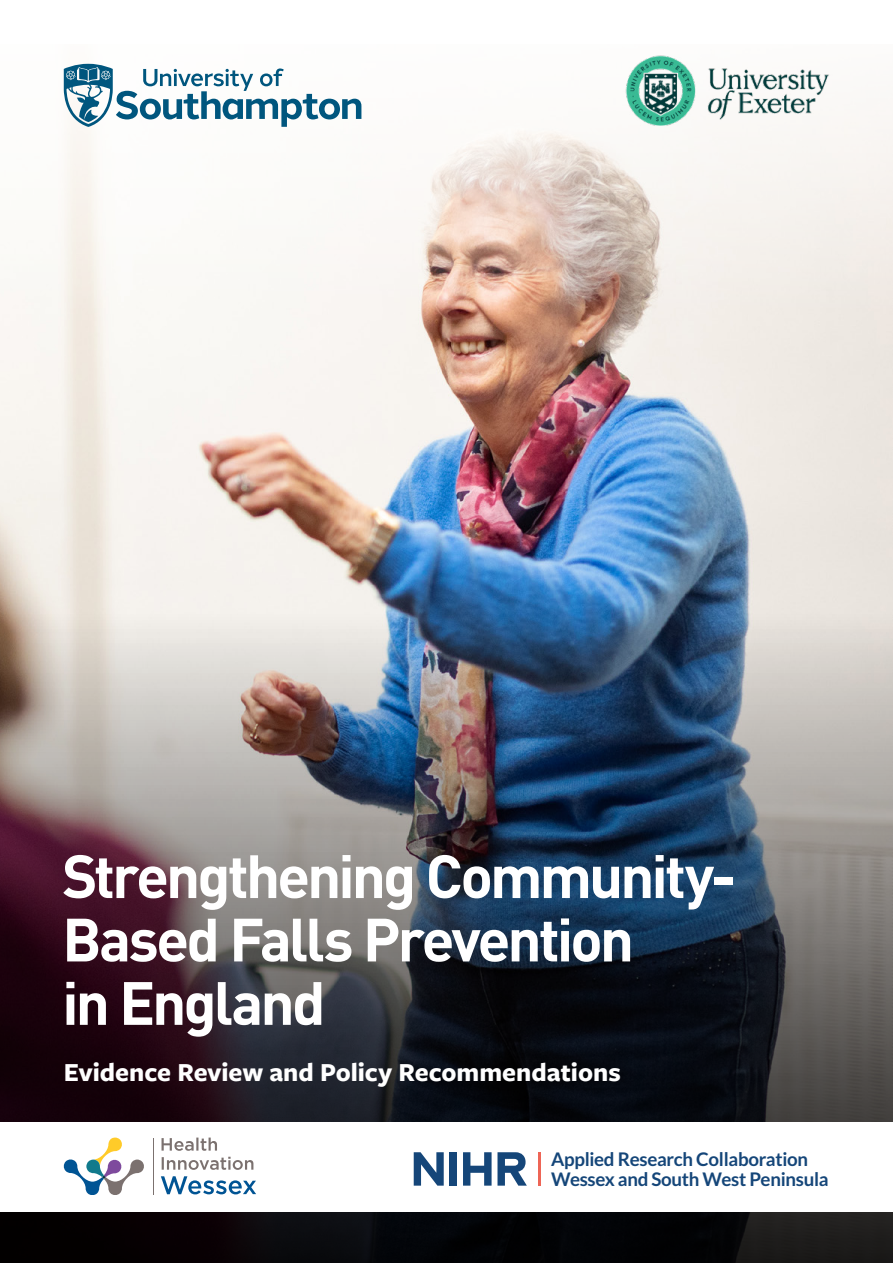
<style>
.page{position:relative;width:893px;height:1263px;background:#fff}
.page>*{position:absolute;margin:0;border:0;box-sizing:border-box;transform-origin:0 0}
.Sell{font:700 60px/63.4px "DINOT";letter-spacing:-.05em;color:#fff}
.Tell{font:700 27px "Freight Sans Pro";color:#fff}
.t1{font:700 18.75px/19.8px "Lato";letter-spacing:-.015em;color:#154679}
</style>
<div class="page">
<img style="left:0;top:63px;width:893px;height:462px">
<svg style="left:64px;top:64px;width:297px;height:63px"></svg>
<img style="left:622px;top:55px;width:210px;height:70px">
<img style="left:0;top:525px;width:893px;height:738px">
<div style="left:0;top:1123px;width:893px;height:89px;background:#fff"></div>
<hr style="left:153px;top:1138px;width:1px;height:57px;background:#7b716f">
<svg style="left:64px;top:1137px;width:80px;height:58px"></svg>
<svg style="left:161px;top:1176px;width:95px;height:18px"></svg>
<svg style="left:162px;top:1157px;width:91px;height:13px"></svg>
<svg style="left:162px;top:1137px;width:55px;height:14px"></svg>
<svg style="left:414px;top:1152px;width:30px;height:33px"></svg>
<div style="left:450px;top:1152px;width:7px;height:33px;background:#154679"></div>
<svg style="left:463px;top:1152px;width:64px;height:33px"></svg>
<hr style="left:538px;top:1152px;width:3px;height:33px;background:#ee6556">
<h1 class="Sell" style="left:62px;top:839px;width:676px">Strengthening Community-<br>Based Falls Prevention<br>in England</h1>
<h2 class="Tell" style="left:64px;top:1054px;width:558px">Evidence Review and Policy Recommendations</h2>
<p class="t1" style="left:551px;top:1149px;width:279px">Applied Research Collaboration<br>Wessex and South West Peninsula</p>
</div>
